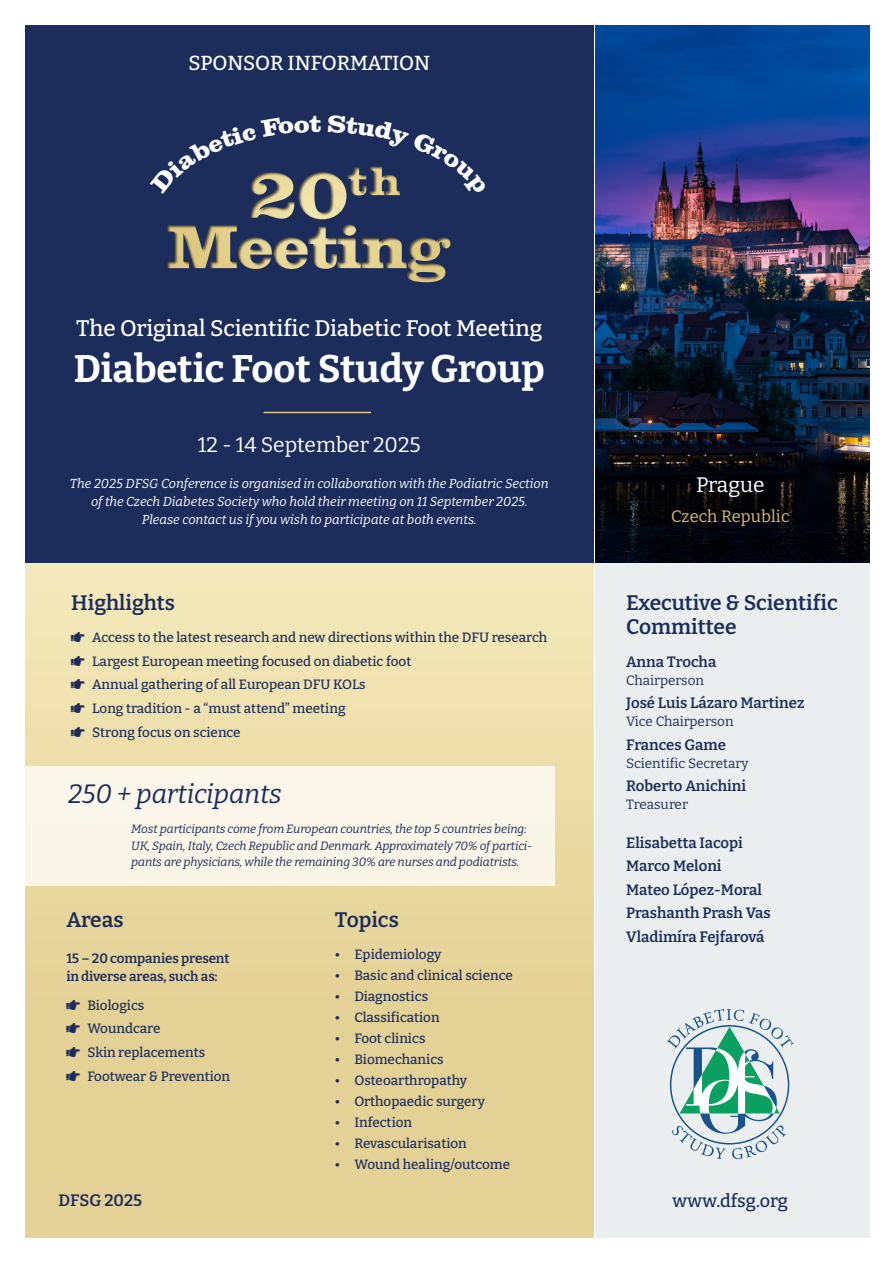
<style>
.page{position:relative;width:893px;height:1263px;background:#fff}
.page>*{position:absolute;margin:0;border:0;box-sizing:border-box;transform-origin:0 0}
.t1{font:700 38.25px "Bitter";color:#fff}
.t2{font:italic 26.55px "Bitter";letter-spacing:-.01em;color:#1c2d5c}
.t3{font:500 22.5px "Bitter";color:#fff}
.t4{font:600 21px "Bitter";color:#1c2d5c}
.t5{font:21px "Bitter";color:#fff}
.t6{font:500 20.25px "Bitter";color:#fff}
.t7{font:500 18px "Bitter";color:#1c2d5c}
.t8{font:16.5px "Bitter";letter-spacing:.01em;color:#dfbd74}
.t9{font:600 16.5px "Bitter";color:#1c2d5c}
.Speakers{font:600 15px "Bitter";color:#1c2d5c}
.t10{font:500 13.5px "Bitter";color:#1c2d5c}
.Speakers-2{font:13.5px "Bitter";color:#1c2d5c}
.t11{font:600 13.5px/18px "Bitter";letter-spacing:-.01em;color:#1c2d5c}
.Speakers-3{font:italic 13.05px/17.9px "Bitter";color:#fff;text-align:center}
.t12{font:italic 12px/16.5px "Bitter";letter-spacing:-.01em;color:#1c2d5c}
</style>
<div class="page">
<div style="left:595px;top:563px;width:275px;height:674px;background:#e7ebed"></div>
<div style="left:26px;top:563px;width:567px;height:674px;background:linear-gradient(to bottom,#f3e7b7,#dfcb8c)"></div>
<div style="left:26px;top:26px;width:567px;height:537px;background:#1c2d5c"></div>
<svg style="left:667px;top:1009px;width:126px;height:150px"></svg>
<img style="left:595px;top:26px;width:275px;height:537px">
<div style="left:0;top:766px;width:555px;height:119px;background:#f9f6e8"></div>
<hr style="left:264px;top:412px;width:107px;height:1px;background:#dfc982">
<svg style="left:71px;top:632px;width:14px;height:10px"></svg>
<svg style="left:71px;top:655px;width:14px;height:10px"></svg>
<svg style="left:71px;top:679px;width:14px;height:10px"></svg>
<svg style="left:71px;top:703px;width:14px;height:10px"></svg>
<svg style="left:71px;top:727px;width:14px;height:10px"></svg>
<svg style="left:66px;top:999px;width:14px;height:11px"></svg>
<svg style="left:66px;top:1023px;width:14px;height:10px"></svg>
<svg style="left:66px;top:1047px;width:14px;height:10px"></svg>
<svg style="left:66px;top:1071px;width:14px;height:10px"></svg>
<svg style="left:150px;top:115px;width:171px;height:79px"></svg>
<svg style="left:328px;top:115px;width:159px;height:82px"></svg>
<p class="t6" style="left:188px;top:50px;width:243px">SPONSOR INFORMATION</p>
<p class="t3" style="left:76px;top:313px;width:468px">The Original Scientific Diabetic Foot Meeting</p>
<p class="t1" style="left:74px;top:344px;width:472px">Diabetic Foot Study Group</p>
<p class="t5" style="left:198px;top:431px;width:224px">12 - 14 September 2025</p>
<p class="Speakers-3" style="left:70px;top:474px;width:480px">The 2025 DFSG Conference is organised in collaboration with the Podiatric Section of the Czech Diabetes Society who hold their meeting on 11 September 2025.<br>Please contact us if you wish to participate at both events.</p>
<p class="t4" style="left:71px;top:590px;width:105px">Highlights</p>
<p class="t10" style="left:92px;top:628px;width:456px">Access to the latest research and new directions within the DFU research</p>
<p class="t10" style="left:92px;top:652px;width:321px">Largest European meeting focused on diabetic foot</p>
<p class="t10" style="left:92px;top:676px;width:275px">Annual gathering of all European DFU KOLs</p>
<p class="t10" style="left:92px;top:700px;width:255px">Long tradition - a “must attend” meeting</p>
<p class="t10" style="left:92px;top:723px;width:150px">Strong focus on science</p>
<p class="t2" style="left:68px;top:777px;width:215px">250 + participants</p>
<p class="t12" style="left:131px;top:821px;width:402px">Most participants come from European countries, the top 5 countries being:<br>UK, Spain, Italy, Czech Republic and Denmark. Approximately 70% of partici&shy;pants are physicians, while the remaining 30% are nurses and podiatrists.</p>
<p class="t4" style="left:66px;top:906px;width:59px">Areas</p>
<p class="t11" style="left:66px;top:949px;width:165px">15 – 20 companies present in diverse areas, such as:</p>
<p class="t10" style="left:87px;top:996px;width:59px">Biologics</p>
<p class="t10" style="left:87px;top:1020px;width:75px">Woundcare</p>
<p class="t10" style="left:87px;top:1044px;width:119px">Skin replacements</p>
<p class="t10" style="left:87px;top:1068px;width:144px">Footwear &amp; Prevention</p>
<p class="t9" style="left:58px;top:1189px;width:85px">DFSG 2025</p>
<p class="t4" style="left:335px;top:906px;width:66px">Topics</p>
<p class="t10" style="left:335px;top:945px;width:108px">• Epidemiology</p>
<p class="t10" style="left:335px;top:966px;width:179px">• Basic and clinical science</p>
<p class="t10" style="left:335px;top:987px;width:95px">• Diagnostics</p>
<p class="t10" style="left:335px;top:1008px;width:106px">• Classification</p>
<p class="t10" style="left:335px;top:1029px;width:92px">• Foot clinics</p>
<p class="t10" style="left:335px;top:1050px;width:110px">• Biomechanics</p>
<p class="t10" style="left:335px;top:1071px;width:134px">• Osteoarthropathy</p>
<p class="t10" style="left:335px;top:1092px;width:152px">• Orthopaedic surgery</p>
<p class="t10" style="left:335px;top:1113px;width:79px">• Infection</p>
<p class="t10" style="left:335px;top:1134px;width:133px">• Revascularisation</p>
<p class="t10" style="left:335px;top:1155px;width:177px">• Wound healing/outcome</p>
<p class="t5" style="left:696px;top:472px;width:70px">Prague</p>
<p class="t8" style="left:671px;top:506px;width:120px">Czech Republic</p>
<p class="t4" style="left:626px;top:590px;width:213px">Executive &amp; Scientific</p>
<p class="t4" style="left:626px;top:614px;width:112px">Committee</p>
<p class="Speakers" style="left:626px;top:652px;width:92px">Anna Trocha</p>
<p class="Speakers-2" style="left:626px;top:671px;width:79px">Chairperson</p>
<p class="Speakers" style="left:626px;top:694px;width:180px">José Luis Lázaro Martinez</p>
<p class="Speakers-2" style="left:626px;top:713px;width:109px">Vice Chairperson</p>
<p class="Speakers" style="left:626px;top:735px;width:101px">Frances Game</p>
<p class="Speakers-2" style="left:626px;top:755px;width:124px">Scientific Secretary</p>
<p class="Speakers" style="left:626px;top:777px;width:121px">Roberto Anichini</p>
<p class="Speakers-2" style="left:626px;top:796px;width:63px">Treasurer</p>
<p class="Speakers" style="left:626px;top:833px;width:118px">Elisabetta Iacopi</p>
<p class="Speakers" style="left:626px;top:856px;width:97px">Marco Meloni</p>
<p class="Speakers" style="left:626px;top:880px;width:137px">Mateo López-Moral</p>
<p class="Speakers" style="left:626px;top:903px;width:146px">Prashanth Prash Vas</p>
<p class="Speakers" style="left:626px;top:927px;width:140px">Vladimíra Fejfarová</p>
<p class="t7" style="left:673px;top:1189px;width:117px">www.dfsg.org</p>
</div>
